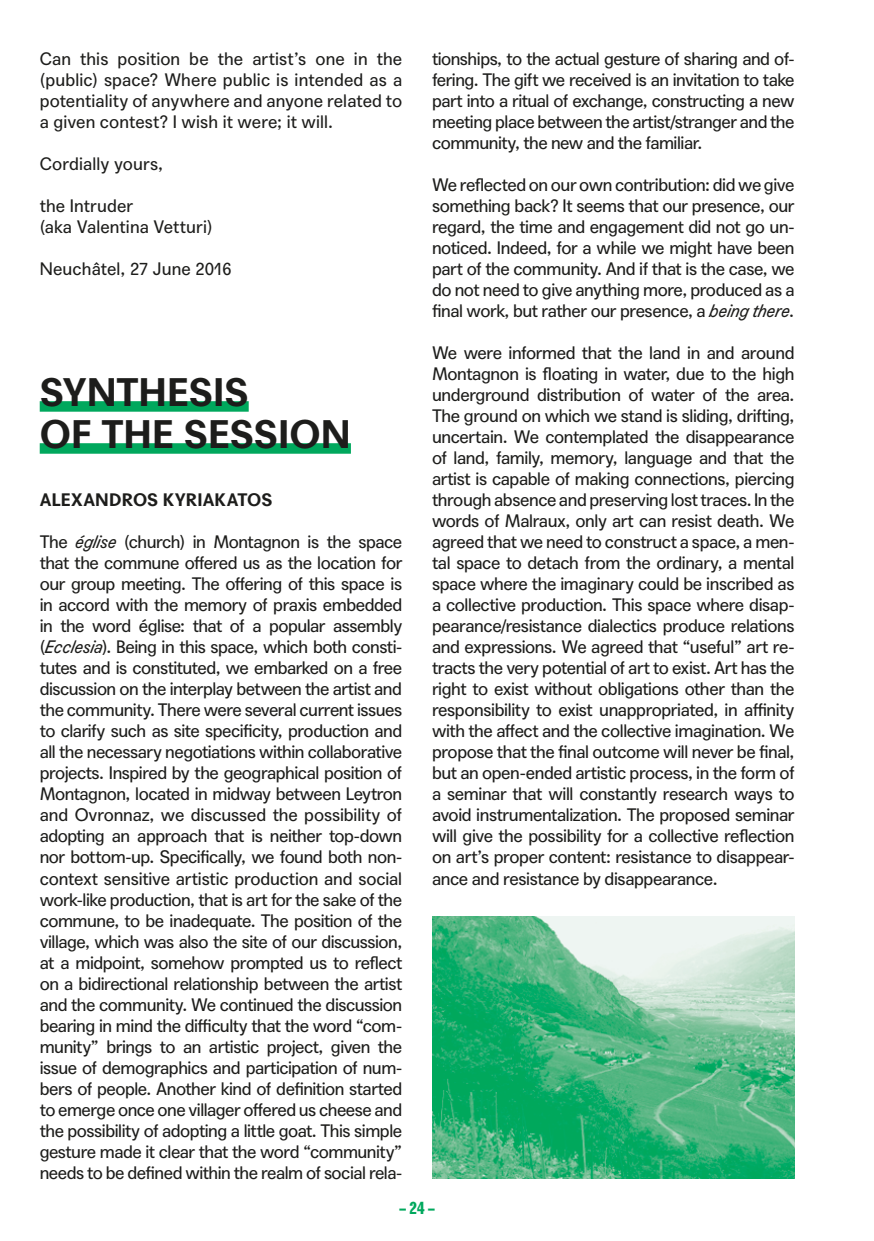
<style>
.page{position:relative;width:874px;height:1241px;background:#fff}
.page>*{position:absolute;margin:0;border:0;box-sizing:border-box;transform-origin:0 0}
.t1{font:700 38.5px/42px "Agipo";color:#1d1d1b}
.t2{font:17.5px/21px "Agipo";letter-spacing:-.02em;color:#1d1d1b;text-align:justify}
.t3{font:17.5px/21px "Agipo";letter-spacing:.01em;color:#1d1d1b}
.t4{font:700 17.5px "Agipo";letter-spacing:.005em;color:#1d1d1b}
.t5{font:17.5px "Agipo Bold Cond";color:#00a85d}
.s1{font-style:italic}
</style>
<div class="page">
<div style="left:40px;top:401px;width:208px;height:10px;background:#00a85d"></div>
<div style="left:40px;top:443px;width:311px;height:10px;background:#00a85d"></div>
<img style="left:432px;top:916px;width:362px;height:262px">
<p class="t2" style="left:40px;top:47px;width:364px">Can this position be the artist’s one in the (public) space? Where public is intended as a potentiality of anywhere and anyone related to a given contest? I wish it were; it will.</p>
<p class="t3" style="left:40px;top:152px;width:125px">Cordially yours,</p>
<p class="t3" style="left:40px;top:194px;width:174px">the Intruder<br>(aka Valentina Vetturi)</p>
<p class="t3" style="left:40px;top:257px;width:193px">Neuchâtel, 27 June 2016</p>
<h1 class="t1" style="left:40px;top:368px;width:312px">SYNTHESIS<br>OF THE SESSION</h1>
<p class="t4" style="left:40px;top:486px;width:234px">ALEXANDROS KYRIAKATOS</p>
<p class="t2" style="left:40px;top:530px;width:364px">The <span class="s1">église</span> (church) in Montagnon is the space that the commune offered us as the location for our group meeting. The offering of this space is in accord with the memory of praxis embedded in the word église: that of a popular assembly (<span class="s1">Ecclesia</span>). Being in this space, which both consti&shy;tutes and is constituted, we embarked on a free discussion on the interplay between the artist and the community. There were several current issues to clarify such as site specificity, production and all the necessary negotiations within collaborative projects. Inspired by the geographical position of Montagnon, located in midway between Leytron and Ovronnaz, we discussed the possibility of adopting an approach that is neither top-down nor bottom-up. Specifically, we found both non&shy;context sensitive artistic production and social work-like production, that is art for the sake of the commune, to be inadequate. The position of the village, which was also the site of our discussion, at a midpoint, somehow prompted us to reflect on a bidirectional relationship between the artist and the community. We continued the discussion bearing in mind the difficulty that the word “com&shy;munity” brings to an artistic project, given the issue of demographics and participation of num&shy;bers of people. Another kind of definition started to emerge once one villager offered us cheese and the possibility of adopting a little goat. This simple gesture made it clear that the word “community” needs to be defined within the realm of social rela-</p>
<p class="t2" style="left:432px;top:47px;width:364px">tionships, to the actual gesture of sharing and of&shy;fering. The gift we received is an invitation to take part into a ritual of exchange, constructing a new meeting place between the artist/stranger and the community, the new and the familiar.</p>
<p class="t2" style="left:432px;top:173px;width:364px">We reflected on our own contribution: did we give something back? It seems that our presence, our regard, the time and engagement did not go un&shy;noticed. Indeed, for a while we might have been part of the community. And if that is the case, we do not need to give anything more, produced as a final work, but rather our presence, a <span class="s1">being there</span>.</p>
<p class="t2" style="left:432px;top:341px;width:364px">We were informed that the land in and around Montagnon is floating in water, due to the high underground distribution of water of the area.<br>The ground on which we stand is sliding, drifting, uncertain. We contemplated the disappearance of land, family, memory, language and that the artist is capable of making connections, piercing through absence and preserving lost traces. In the words of Malraux, only art can resist death. We agreed that we need to construct a space, a men&shy;tal space to detach from the ordinary, a mental space where the imaginary could be inscribed as a collective production. This space where disap&shy;pearance/resistance dialectics produce relations and expressions. We agreed that “useful” art re&shy;tracts the very potential of art to exist. Art has the right to exist without obligations other than the responsibility to exist unappropriated, in affinity with the affect and the collective imagination. We propose that the final outcome will never be final, but an open-ended artistic process, in the form of a seminar that will constantly research ways to avoid instrumentalization. The proposed seminar will give the possibility for a collective reflection on art’s proper content: resistance to disappear&shy;ance and resistance by disappearance.</p>
<p class="t5" style="left:398px;top:1193px;width:38px">–24–</p>
</div>
